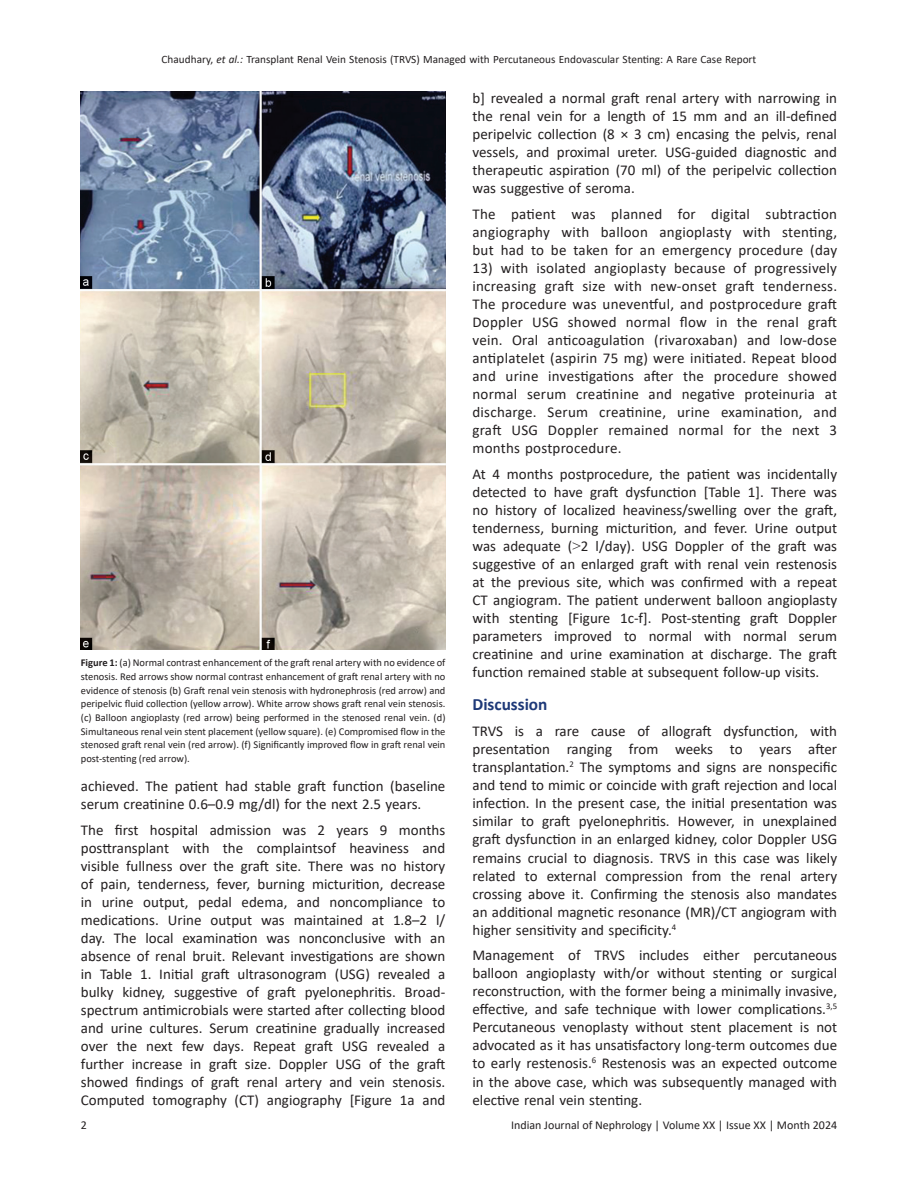
<style>
.page{position:relative;width:918px;height:1188px;background:#fff}
.page>*{position:absolute;margin:0;border:0;box-sizing:border-box;transform-origin:0 0}
.heading1{font:700 17.25px "Calibri";color:#1e3978}
.para{font:15px/18px "Calibri";color:#231f20;text-align:justify}
.para_first{font:15px/18px "Calibri";color:#231f20;text-align:justify}
.t1{font:12px "Calibri";color:#231f20}
.t2{font:11.25px "Calibri";color:#231f20}
.float_figure_figure{font:10.5px/13.6px "Calibri";color:#231f20;text-align:justify}
.s1{font-style:italic}
.s2{font-weight:700}
.s3{font-family:"Times New Roman"}
</style>
<div class="page">
<img style="left:81px;top:92px;width:365px;height:558px">
<p class="t2" style="left:162px;top:51px;width:596px">Chaudhary, <span class="s1">et al.:</span> Transplant Renal Vein Stenosis (TRVS) Managed with Percutaneous Endovascular Stenting: A Rare Case Report</p>
<p class="float_figure_figure" style="left:81px;top:656px;width:366px"><span class="s2">Figure 1:</span> (a) Normal contrast enhancement of the graft renal artery with no evidence of stenosis. Red arrows show normal contrast enhancement of graft renal artery with no evidence of stenosis (b) Graft renal vein stenosis with hydronephrosis (red arrow) and peripelvic fluid collection (yellow arrow). White arrow shows graft renal vein stenosis. (c) Balloon angioplasty (red arrow) being performed in the stenosed renal vein. (d)<br>Simultaneous renal vein stent placement (yellow square). (e) Compromised flow in the stenosed graft renal vein (red arrow). (f) Significantly improved flow in graft renal vein post-stenting (red arrow).</p>
<p class="para" style="left:81px;top:777px;width:366px">achieved. The patient had stable graft function (baseline serum creatinine 0.6–0.9 mg/dl) for the next 2.5 years.</p>
<p class="para" style="left:81px;top:820px;width:366px">The first hospital admission was 2 years 9 months posttransplant with the complaintsof heaviness and visible fullness over the graft site. There was no history of pain, tenderness, fever, burning micturition, decrease in urine output, pedal edema, and noncompliance to medications. Urine output was maintained at 1.8–2 l/ day. The local examination was nonconclusive with an absence of renal bruit. Relevant investigations are shown in Table 1. Initial graft ultrasonogram (USG) revealed a bulky kidney, suggestive of graft pyelonephritis. Broad&shy;spectrum antimicrobials were started after collecting blood and urine cultures. Serum creatinine gradually increased over the next few days. Repeat graft USG revealed a further increase in graft size. Doppler USG of the graft showed findings of graft renal artery and vein stenosis.<br>Computed tomography (CT) angiography [Figure 1a and</p>
<p class="t1" style="left:81px;top:1116px;width:8px">2</p>
<p class="para" style="left:472px;top:89px;width:366px">b] revealed a normal graft renal artery with narrowing in the renal vein for a length of 15 mm and an ill-defined peripelvic collection (8 × 3 cm) encasing the pelvis, renal vessels, and proximal ureter. USG-guided diagnostic and therapeutic aspiration (70 ml) of the peripelvic collection was suggestive of seroma.</p>
<p class="para" style="left:472px;top:204px;width:366px">The patient was planned for digital subtraction angiography with balloon angioplasty with stenting, but had to be taken for an emergency procedure (day</p>
<p class="para" style="left:472px;top:259px;width:366px">13) with isolated angioplasty because of progressively increasing graft size with new-onset graft tenderness.<br>The procedure was uneventful, and postprocedure graft Doppler USG showed normal flow in the renal graft vein. Oral anticoagulation (rivaroxaban) and low-dose antiplatelet (aspirin 75 mg) were initiated. Repeat blood and urine investigations after the procedure showed normal serum creatinine and negative proteinuria at discharge. Serum creatinine, urine examination, and graft USG Doppler remained normal for the next 3 months postprocedure.</p>
<p class="para" style="left:472px;top:465px;width:366px">At 4 months postprocedure, the patient was incidentally detected to have graft dysfunction [Table 1]. There was no history of localized heaviness/swelling over the graft, tenderness, burning micturition, and fever. Urine output was adequate (<span class="s3">&gt;</span>2 l/day). USG Doppler of the graft was suggestive of an enlarged graft with renal vein restenosis at the previous site, which was confirmed with a repeat CT angiogram. The patient underwent balloon angioplasty with stenting [Figure 1c-f]. Post-stenting graft Doppler parameters improved to normal with normal serum creatinine and urine examination at discharge. The graft function remained stable at subsequent follow-up visits.</p>
<p class="heading1" style="left:472px;top:692px;width:77px">Discussion</p>
<p class="para_first" style="left:472px;top:722px;width:366px">TRVS is a rare cause of allograft dysfunction, with presentation ranging from weeks to years after transplantation.<sup>2</sup> The symptoms and signs are nonspecific and tend to mimic or coincide with graft rejection and local infection. In the present case, the initial presentation was similar to graft pyelonephritis. However, in unexplained graft dysfunction in an enlarged kidney, color Doppler USG remains crucial to diagnosis. TRVS in this case was likely related to external compression from the renal artery crossing above it. Confirming the stenosis also mandates an additional magnetic resonance (MR)/CT angiogram with higher sensitivity and specificity.<sup>4</sup></p>
<p class="para" style="left:472px;top:946px;width:366px">Management of TRVS includes either percutaneous balloon angioplasty with/or without stenting or surgical reconstruction, with the former being a minimally invasive, effective, and safe technique with lower complications.<sup>3,5<br></sup>Percutaneous venoplasty without stent placement is not advocated as it has unsatisfactory long-term outcomes due to early restenosis.<sup>6</sup> Restenosis was an expected outcome in the above case, which was subsequently managed with elective renal vein stenting.</p>
<p class="t1" style="left:511px;top:1116px;width:328px">Indian Journal of Nephrology | Volume XX | Issue XX | Month 2024</p>
</div>
